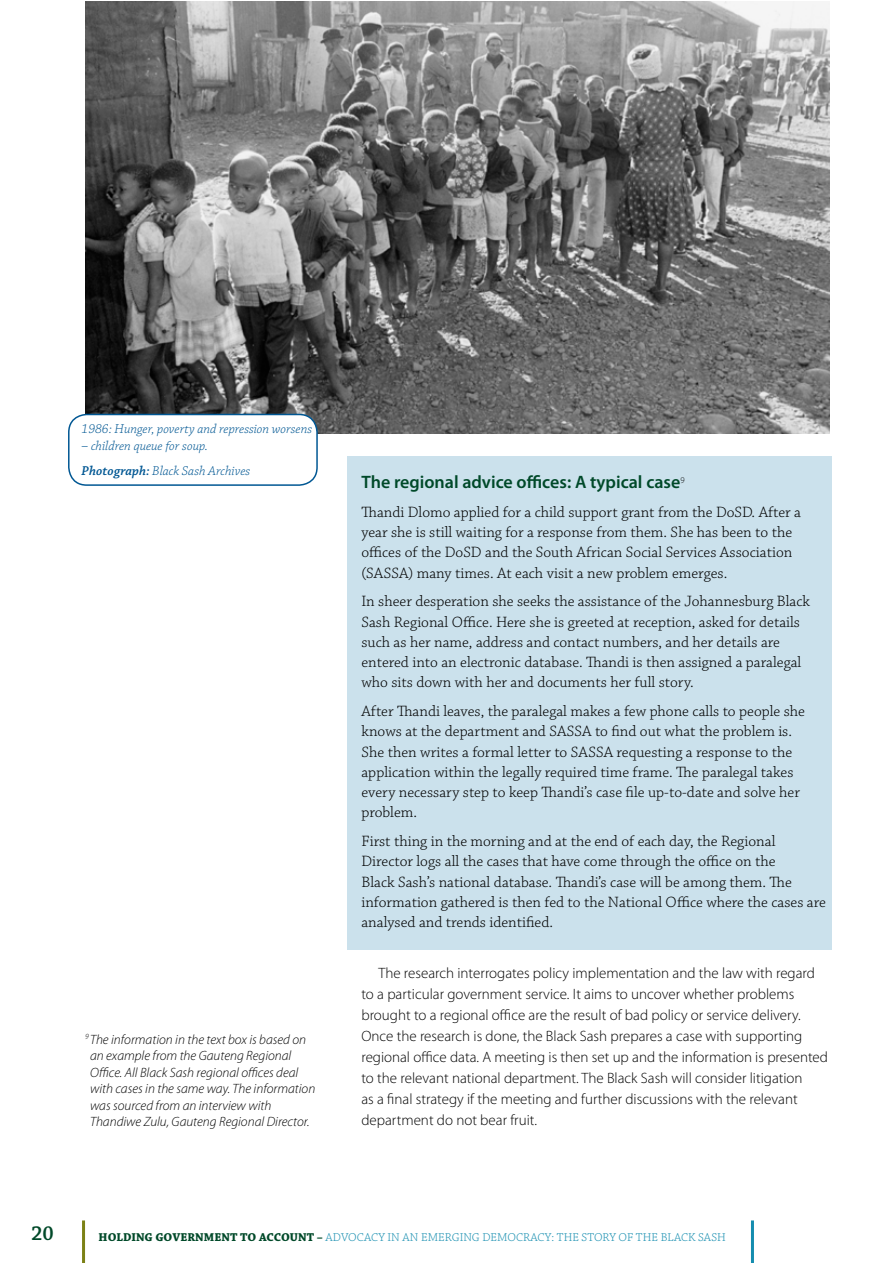
<style>
.page{position:relative;width:893px;height:1263px;background:#fff}
.page>*{position:absolute;margin:0;border:0;box-sizing:border-box;transform-origin:0 0}
.t1{font:600 21px "Chaparral Pro";color:#004929}
.t2{font:600 18px "Myriad Pro";color:#004929}
.t3{font:300 15.75px/20.2px "Chaparral Pro";color:#000}
.t4{font:300 15px/21px "Myriad Pro";color:#000}
.t5{font:italic 300 13.5px/16.5px "Myriad Pro";color:#000}
.t6{font:italic 300 13.5px/25px "Chaparral Pro";color:#005793}
.t7{font:300 12px "Chaparral Pro";color:#158daf}
.s1{font-weight:600}
.s2{font-weight:700;color:#004929}
</style>
<div class="page">
<hr style="left:82px;top:1220px;width:3px;height:43px;background:#7c8116">
<hr style="left:751px;top:1220px;width:3px;height:43px;background:#158daf">
<div style="left:347px;top:456px;width:485px;height:493px;background:#cbe1ec"></div>
<img style="left:85px;top:2px;width:744px;height:432px">
<div style="left:69px;top:414px;width:248px;height:71px;background:#fff;border-radius:18px"></div>
<div style="left:68px;top:414px;width:250px;height:72px;border:2px solid #005793;border-radius:18px"></div>
<p class="t6" style="left:82px;top:417px;width:232px">1986: Hunger, poverty and repression worsens</p>
<p class="t6" style="left:82px;top:434px;width:170px">– children queue for soup.<br><span class="s1">Photograph:</span> Black Sash Archives</p>
<p class="t5" style="left:90px;top:1031px;width:227px;text-indent:-5px"><sup>9</sup> The information in the text box is based on an example from the Gauteng Regional Office. All Black Sash regional offices deal with cases in the same way. The information was sourced from an interview with Thandiwe Zulu, Gauteng Regional Director.</p>
<p class="t2" style="left:361px;top:470px;width:325px">The regional advice offices: A typical case<sup>9</sup></p>
<p class="t3" style="left:361px;top:502px;width:441px">Thandi Dlomo applied for a child support grant from the DoSD. After a year she is still waiting for a response from them. She has been to the offices of the DoSD and the South African Social Services Association (SASSA) many times. At each visit a new problem emerges.</p>
<p class="t3" style="left:361px;top:592px;width:450px">In sheer desperation she seeks the assistance of the Johannesburg Black Sash Regional Office. Here she is greeted at reception, asked for details such as her name, address and contact numbers, and her details are entered into an electronic database. Thandi is then assigned a paralegal who sits down with her and documents her full story.</p>
<p class="t3" style="left:361px;top:702px;width:445px">After Thandi leaves, the paralegal makes a few phone calls to people she knows at the department and SASSA to find out what the problem is.<br>She then writes a formal letter to SASSA requesting a response to the application within the legally required time frame. The paralegal takes every necessary step to keep Thandi’s case file up-to-date and solve her problem.</p>
<p class="t3" style="left:361px;top:832px;width:466px">First thing in the morning and at the end of each day, the Regional Director logs all the cases that have come through the office on the<br>Black Sash’s national database. Thandi’s case will be among them. The information gathered is then fed to the National Office where the cases are analysed and trends identified.</p>
<p class="t4" style="left:361px;top:962px;width:468px;text-indent:17px">The research interrogates policy implementation and the law with regard to a particular government service. It aims to uncover whether problems brought to a regional office are the result of bad policy or service delivery.<br>Once the research is done, the Black Sash prepares a case with supporting regional office data. A meeting is then set up and the information is presented to the relevant national department. The Black Sash will consider litigation<br>as a final strategy if the meeting and further discussions with the relevant department do not bear fruit.</p>
<h1 class="t1" style="left:31px;top:1222px;width:24px">20</h1>
<p class="t7" style="left:99px;top:1230px;width:629px"><span class="s2">HOLDING GOVERNMENT TO ACCOUNT –</span> ADVOCACY IN AN EMERGING DEMOCRACY: THE STORY OF THE BLACK SASH</p>
</div>
